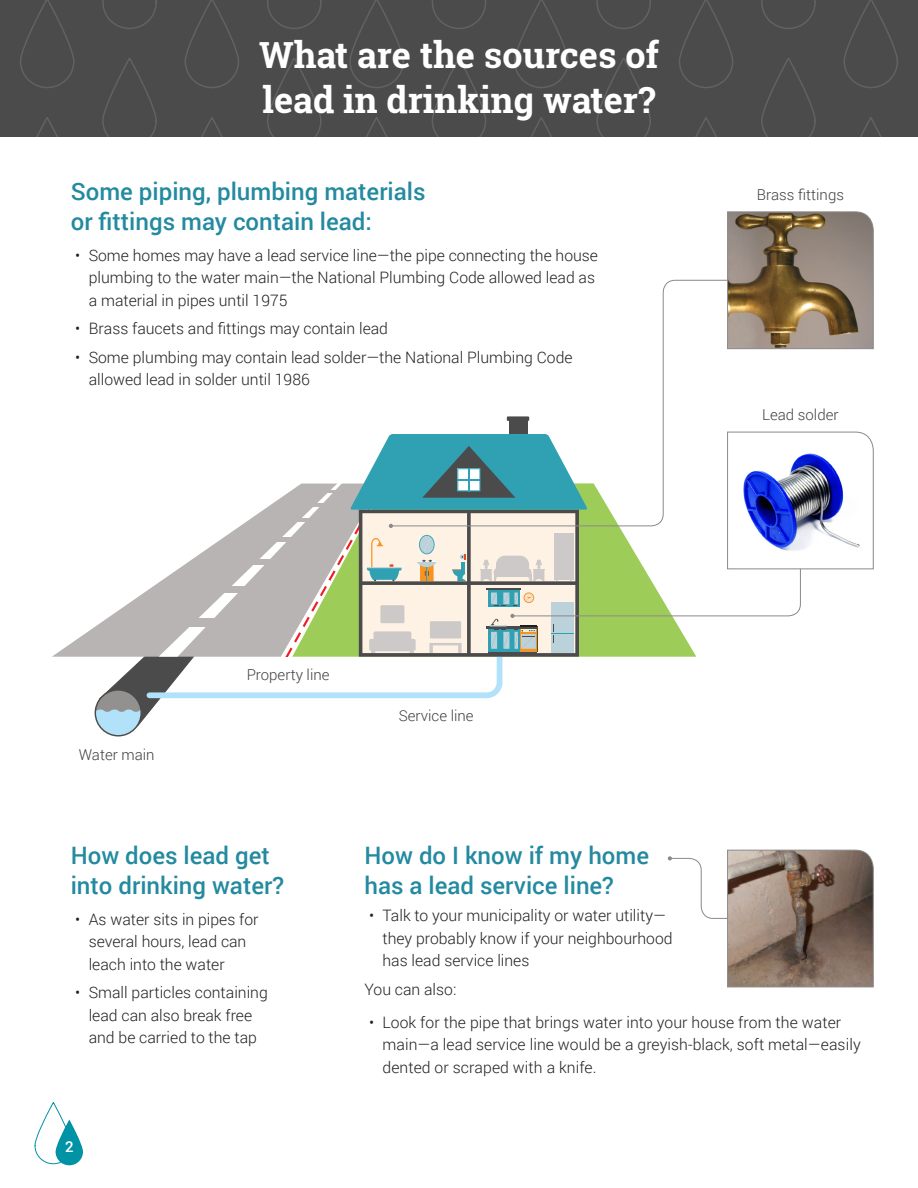
<style>
.page{position:relative;width:918px;height:1188px;background:#fff}
.page>*{position:absolute;margin:0;border:0;box-sizing:border-box;transform-origin:0 0}
.t1{font:700 36px/45px "Roboto Slab";color:#fff}
.H2_before_bullet{font:500 24px/30px "Roboto";color:#238aa0}
.Body{font:300 15.75px/22.5px "Roboto";color:#231f20}
.t2{font:300 15px "Roboto";color:#414042}
.t3{font:500 15px "Roboto";color:#fff}
</style>
<div class="page">
<svg style="left:34px;top:1102px;width:49px;height:63px"></svg>
<svg style="left:52px;top:627px;width:42px;height:30px"></svg>
<div style="left:0;top:0;width:918px;height:137px;background:#4b4b4b"></div>
<svg style="left:102px;top:58px;width:55px;height:79px"></svg>
<svg style="left:102px;top:0;width:55px;height:29px"></svg>
<svg style="left:432px;top:58px;width:54px;height:79px"></svg>
<svg style="left:432px;top:0;width:54px;height:29px"></svg>
<svg style="left:267px;top:58px;width:55px;height:79px"></svg>
<svg style="left:267px;top:0;width:55px;height:29px"></svg>
<svg style="left:596px;top:58px;width:55px;height:79px"></svg>
<svg style="left:596px;top:0;width:55px;height:29px"></svg>
<svg style="left:349px;top:0;width:55px;height:88px"></svg>
<svg style="left:366px;top:117px;width:21px;height:20px"></svg>
<svg style="left:185px;top:0;width:54px;height:88px"></svg>
<svg style="left:201px;top:117px;width:22px;height:20px"></svg>
<svg style="left:514px;top:0;width:55px;height:88px"></svg>
<svg style="left:531px;top:117px;width:21px;height:20px"></svg>
<svg style="left:20px;top:0;width:55px;height:88px"></svg>
<svg style="left:36px;top:117px;width:22px;height:20px"></svg>
<svg style="left:506px;top:280px;width:232px;height:152px"></svg>
<svg style="left:94px;top:432px;width:780px;height:305px"></svg>
<svg style="left:678px;top:0;width:220px;height:349px"></svg>
<svg style="left:668px;top:850px;width:206px;height:137px"></svg>
<p class="t1" style="left:259px;top:32px;width:402px">What are the sources of lead in drinking water?</p>
<h2 class="H2_before_bullet" style="left:71px;top:175px;width:356px">Some piping, plumbing materials or fittings may contain lead:</h2>
<p class="Body" style="left:89px;top:243px;width:511px;text-indent:-14px">• Some homes may have a lead service line—the pipe connecting the house plumbing to the water main—the National Plumbing Code allowed lead as a material in pipes until 1975</p>
<p class="Body" style="left:75px;top:317px;width:314px">• Brass faucets and fittings may contain lead</p>
<p class="Body" style="left:89px;top:345px;width:485px;text-indent:-14px">• Some plumbing may contain lead solder—the National Plumbing Code allowed lead in solder until 1986</p>
<h2 class="t2" style="left:757px;top:184px;width:89px">Brass fittings</h2>
<h2 class="t2" style="left:762px;top:405px;width:78px">Lead solder</h2>
<h2 class="t2" style="left:79px;top:744px;width:77px">Water main</h2>
<h2 class="t2" style="left:247px;top:665px;width:84px">Property line</h2>
<h2 class="t2" style="left:399px;top:705px;width:76px">Service line</h2>
<h2 class="H2_before_bullet" style="left:71px;top:840px;width:215px">How does lead get into drinking water?</h2>
<p class="Body" style="left:89px;top:907px;width:171px;text-indent:-14px">• As water sits in pipes for several hours, lead can leach into the water</p>
<p class="Body" style="left:75px;top:981px;width:194px;text-align:center">• Small particles containing lead can also break free and be carried to the tap</p>
<p class="t3" style="left:65px;top:1136px;width:10px">2</p>
<p class="H2_before_bullet" style="left:364px;top:840px;width:286px">How do I know if my home has a lead service line?</p>
<p class="Body" style="left:382px;top:904px;width:292px;text-indent:-14px">• Talk to your municipality or water utility— they probably know if your neighbourhood has lead service lines</p>
<p class="Body" style="left:364px;top:977px;width:93px">You can also:</p>
<p class="Body" style="left:382px;top:1010px;width:480px;text-indent:-14px">• Look for the pipe that brings water into your house from the water main—a lead service line would be a greyish-black, soft metal—easily dented or scraped with a knife.</p>
</div>
